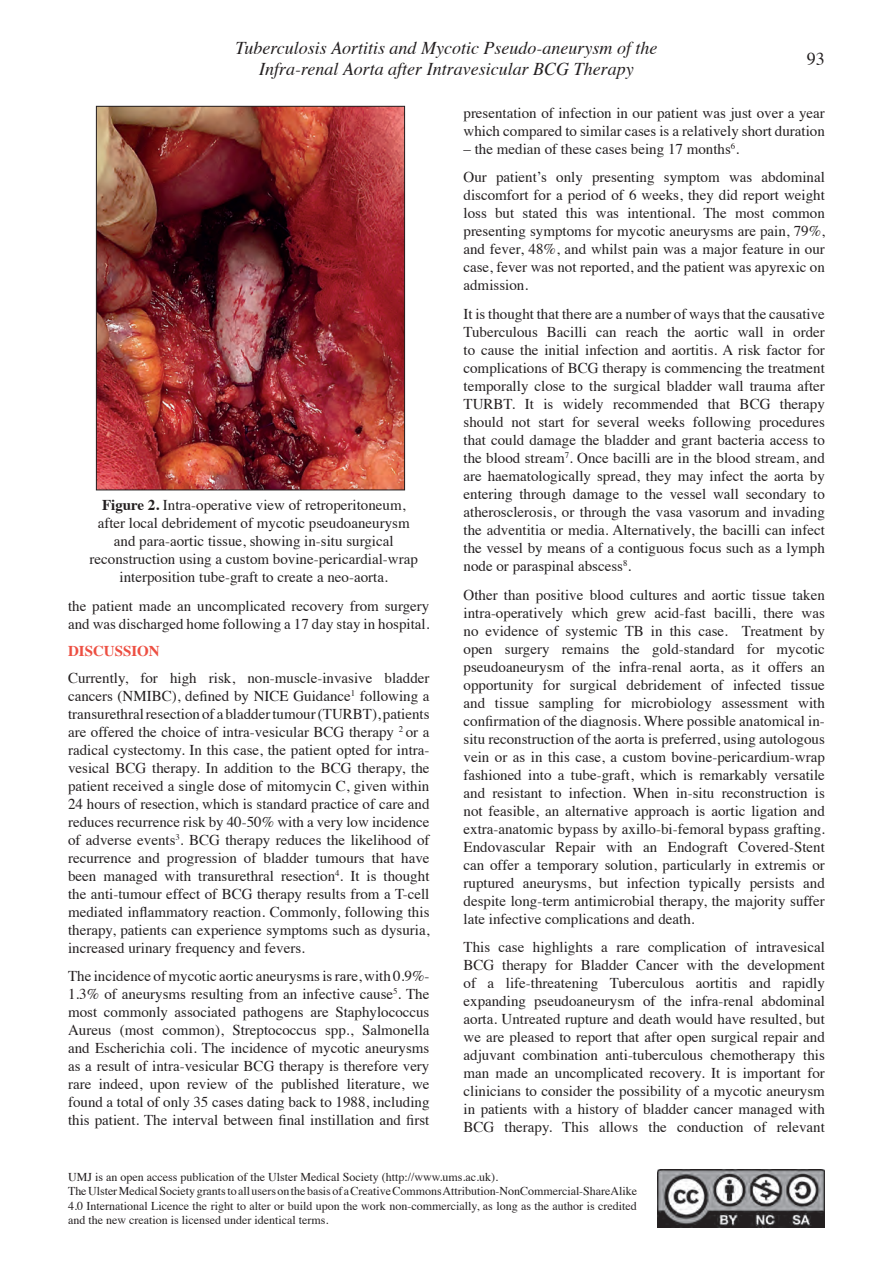
<style>
.page{position:relative;width:893px;height:1263px;background:#fff}
.page>*{position:absolute;margin:0;border:0;box-sizing:border-box;transform-origin:0 0}
.t1{font:italic 18px/21px "Times";color:#231f20;text-align:center}
.t2{font:18px "Times";color:#231f20}
.t3{font:15px/18px "Times";color:#231f20;text-align:justify}
.t4{font:700 15px "Times";color:#ed4f42}
.t5{font:12px/14.4px "Times";color:#231f20}
.s1{font-weight:700}
</style>
<div class="page">
<img style="left:658px;top:1169px;width:167px;height:59px">
<img style="left:98px;top:108px;width:305px;height:380px">
<div style="left:96px;top:106px;width:309px;height:384px;border:1px solid #231f20"></div>
<p class="t1" style="left:235px;top:36px;width:424px">Tuberculosis Aortitis and Mycotic Pseudo-aneurysm of the<br>Infra-renal Aorta after Intravesicular BCG Therapy</p>
<p class="t2" style="left:807px;top:42px;width:19px">93</p>
<p class="t3" style="left:90px;top:494px;width:330px;text-align:center"><span class="s1">Figure 2.</span> Intra-operative view of retroperitoneum, after local debridement of mycotic pseudoaneurysm and para-aortic tissue, showing in-situ surgical reconstruction using a custom bovine-pericardial-wrap interposition tube-graft to create a neo-aorta.</p>
<p class="t3" style="left:68px;top:595px;width:363px">the patient made an uncomplicated recovery from surgery and was discharged home following a 17 day stay in hospital.</p>
<p class="t4" style="left:68px;top:636px;width:93px">DISCUSSION</p>
<p class="t3" style="left:68px;top:667px;width:363px">Currently, for high risk, non-muscle-invasive bladder cancers (NMIBC), defined by NICE Guidance<sup>1</sup> following a transurethral resection of a bladder tumour (TURBT), patients are offered the choice of intra-vesicular BCG therapy <sup>2</sup> or a radical cystectomy. In this case, the patient opted for intra&shy;vesical BCG therapy. In addition to the BCG therapy, the patient received a single dose of mitomycin C, given within 24 hours of resection, which is standard practice of care and reduces recurrence risk by 40-50% with a very low incidence of adverse events<sup>3</sup>. BCG therapy reduces the likelihood of recurrence and progression of bladder tumours that have been managed with transurethral resection<sup>4</sup>. It is thought the anti-tumour effect of BCG therapy results from a T-cell mediated inflammatory reaction. Commonly, following this therapy, patients can experience symptoms such as dysuria, increased urinary frequency and fevers.</p>
<p class="t3" style="left:68px;top:966px;width:363px">The incidence of mycotic aortic aneurysms is rare, with 0.9%- 1.3% of aneurysms resulting from an infective cause<sup>5</sup>. The most commonly associated pathogens are Staphylococcus Aureus (most common), Streptococcus spp., Salmonella and Escherichia coli. The incidence of mycotic aneurysms as a result of intra-vesicular BCG therapy is therefore very rare indeed, upon review of the published literature, we found a total of only 35 cases dating back to 1988, including this patient. The interval between final instillation and first</p>
<p class="t3" style="left:463px;top:102px;width:363px">presentation of infection in our patient was just over a year which compared to similar cases is a relatively short duration</p>
<p class="t3" style="left:463px;top:133px;width:363px;line-height:28.7px">– the median of these cases being 17 months<sup>6</sup>.<br>Our patient’s only presenting symptom was abdominal</p>
<p class="t3" style="left:463px;top:185px;width:363px">discomfort for a period of 6 weeks, they did report weight loss but stated this was intentional. The most common presenting symptoms for mycotic aneurysms are pain, 79%, and fever, 48%, and whilst pain was a major feature in our case, fever was not reported, and the patient was apyrexic on admission.</p>
<p class="t3" style="left:463px;top:303px;width:363px">It is thought that there are a number of ways that the causative Tuberculous Bacilli can reach the aortic wall in order to cause the initial infection and aortitis. A risk factor for complications of BCG therapy is commencing the treatment temporally close to the surgical bladder wall trauma after TURBT. It is widely recommended that BCG therapy should not start for several weeks following procedures that could damage the bladder and grant bacteria access to the blood stream<sup>7</sup>. Once bacilli are in the blood stream, and are haematologically spread, they may infect the aorta by entering through damage to the vessel wall secondary to atherosclerosis, or through the vasa vasorum and invading the adventitia or media. Alternatively, the bacilli can infect the vessel by means of a contiguous focus such as a lymph node or paraspinal abscess<sup>8</sup>.</p>
<p class="t3" style="left:463px;top:584px;width:363px">Other than positive blood cultures and aortic tissue taken intra-operatively which grew acid-fast bacilli, there was no evidence of systemic TB in this case. Treatment by open surgery remains the gold-standard for mycotic pseudoaneurysm of the infra-renal aorta, as it offers an opportunity for surgical debridement of infected tissue and tissue sampling for microbiology assessment with confirmation of the diagnosis. Where possible anatomical in&shy;situ reconstruction of the aorta is preferred, using autologous vein or as in this case, a custom bovine-pericardium-wrap fashioned into a tube-graft, which is remarkably versatile and resistant to infection. When in-situ reconstruction is not feasible, an alternative approach is aortic ligation and extra-anatomic bypass by axillo-bi-femoral bypass grafting.<br>Endovascular Repair with an Endograft Covered-Stent can offer a temporary solution, particularly in extremis or ruptured aneurysms, but infection typically persists and despite long-term antimicrobial therapy, the majority suffer late infective complications and death.</p>
<p class="t3" style="left:463px;top:937px;width:363px">This case highlights a rare complication of intravesical BCG therapy for Bladder Cancer with the development of a life-threatening Tuberculous aortitis and rapidly expanding pseudoaneurysm of the infra-renal abdominal aorta. Untreated rupture and death would have resulted, but we are pleased to report that after open surgical repair and adjuvant combination anti-tuberculous chemotherapy this man made an uncomplicated recovery. It is important for clinicians to consider the possibility of a mycotic aneurysm in patients with a history of bladder cancer managed with BCG therapy. This allows the conduction of relevant</p>
<p class="t5" style="left:68px;top:1168px;width:570px">UMJ is an open access publication of the Ulster Medical Society (http://www.ums.ac.uk).<br>The Ulster Medical Society grants to all users on the basis of a Creative Commons Attribution-NonCommercial-ShareAlike 4.0 International Licence the right to alter or build upon the work non-commercially, as long as the author is credited and the new creation is licensed under identical terms.</p>
</div>
